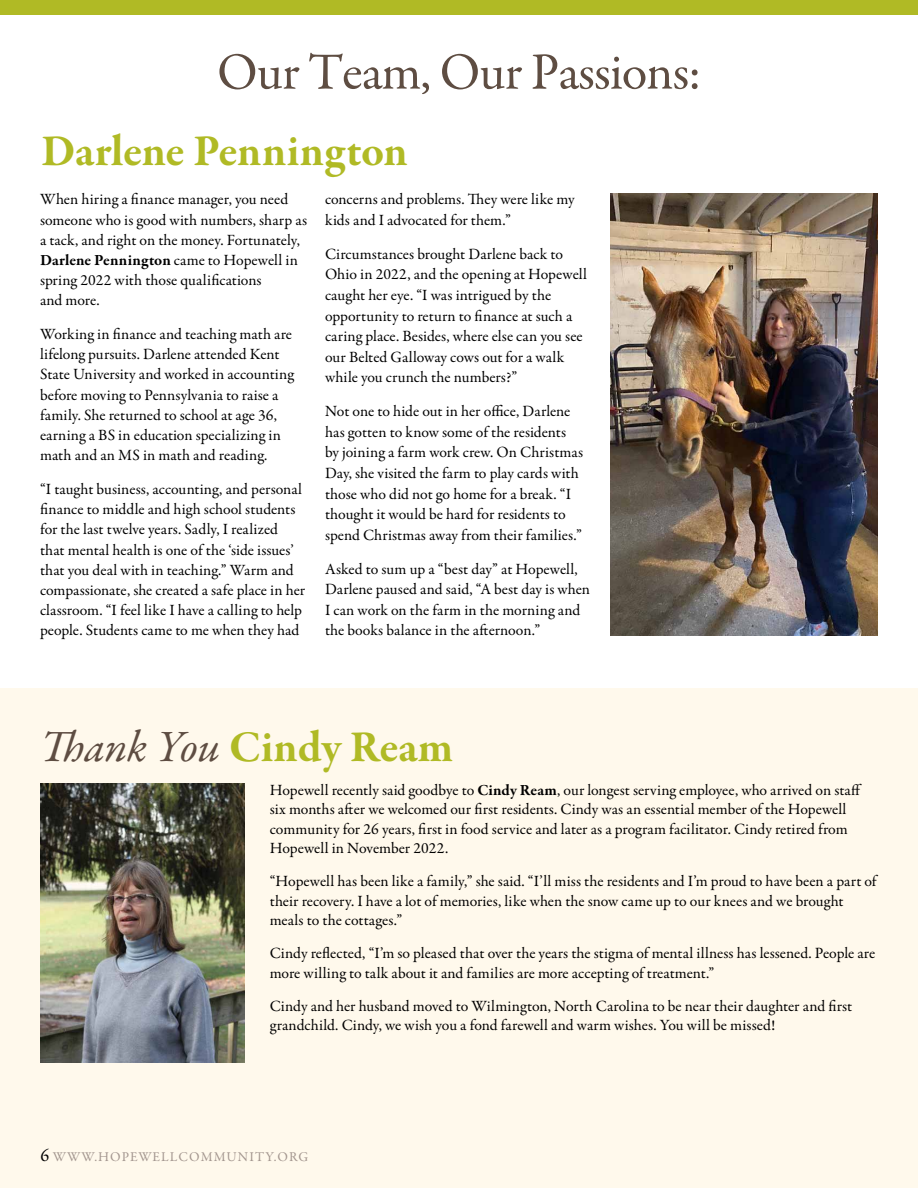
<style>
.page{position:relative;width:918px;height:1188px;background:#fff}
.page>*{position:absolute;margin:0;border:0;box-sizing:border-box;transform-origin:0 0}
.t1{font:52.5px "Garamond Premr Pro";letter-spacing:-.02em;color:#5e4d42}
.t2{font:700 45px "Garamond Premr Pro";color:#b0ba25}
.t3{font:15.75px/20.2px "Garamond Premr Pro";letter-spacing:.01em;color:#000}
.t4{font:15.75px/19.5px "Garamond Premr Pro";letter-spacing:-.01em;color:#000}
.t5{font:13.5px "Garamond Premr Pro";letter-spacing:.075em;color:#a3968f}
.s1{font-weight:700}
.s2{font-weight:400;font-style:italic;color:#5e4d42}
.s3{font-size:18px;color:#000}
</style>
<div class="page">
<div style="left:0;top:0;width:918px;height:14px;background:#b0ba25"></div>
<img style="left:611px;top:193px;width:267px;height:442px">
<div style="left:0;top:688px;width:918px;height:500px;background:#fff9ec"></div>
<img style="left:41px;top:783px;width:204px;height:280px">
<h1 class="t1" style="left:217px;top:40px;width:486px">Our Team, Our Passions:</h1>
<h2 class="t2" style="left:41px;top:123px;width:368px">Darlene Pennington</h2>
<p class="t3" style="left:40px;top:190px;width:269px">When hiring a finance manager, you need someone who is good with numbers, sharp as a tack, and right on the money. Fortunately, <span class="s1">Darlene Pennington</span> came to Hopewell in spring 2022 with those qualifications<br>and more.</p>
<p class="t3" style="left:40px;top:324px;width:256px">Working in finance and teaching math are lifelong pursuits. Darlene attended Kent State University and worked in accounting before moving to Pennsylvania to raise a family. She returned to school at age 36, earning a BS in education specializing in math and an MS in math and reading.</p>
<p class="t3" style="left:40px;top:479px;width:267px">“I taught business, accounting, and personal finance to middle and high school students for the last twelve years. Sadly, I realized that mental health is one of the ‘side issues’ that you deal with in teaching.” Warm and compassionate, she created a safe place in her classroom. “I feel like I have a calling to help people. Students came to me when they had</p>
<p class="t3" style="left:325px;top:189px;width:251px">concerns and problems. They were like my kids and I advocated for them.”</p>
<p class="t3" style="left:325px;top:244px;width:263px">Circumstances brought Darlene back to Ohio in 2022, and the opening at Hopewell caught her eye. “I was intrigued by the opportunity to return to finance at such a caring place. Besides, where else can you see our Belted Galloway cows out for a walk while you crunch the numbers?”</p>
<p class="t3" style="left:325px;top:401px;width:260px">Not one to hide out in her office, Darlene has gotten to know some of the residents by joining a farm work crew. On Christmas Day, she visited the farm to play cards with those who did not go home for a break. “I thought it would be hard for residents to spend Christmas away from their families.”</p>
<p class="t3" style="left:325px;top:559px;width:267px">Asked to sum up a “best day” at Hopewell, Darlene paused and said, “A best day is when I can work on the farm in the morning and the books balance in the afternoon.”</p>
<h2 class="t2" style="left:40px;top:719px;width:415px"><span class="s2">Thank You</span> Cindy Ream</h2>
<p class="t3" style="left:270px;top:780px;width:594px;line-height:19.5px">Hopewell recently said goodbye to <span class="s1">Cindy Ream</span>, our longest serving employee, who arrived on staff six months after we welcomed our first residents. Cindy was an essential member of the Hopewell community for 26 years, first in food service and later as a program facilitator. Cindy retired from Hopewell in November 2022.</p>
<p class="t3" style="left:270px;top:872px;width:610px;line-height:19.5px">“Hopewell has been like a family,” she said. “I’ll miss the residents and I’m proud to have been a part of their recovery. I have a lot of memories, like when the snow came up to our knees and we brought meals to the cottages.”</p>
<p class="t3" style="left:270px;top:944px;width:607px;line-height:19.5px">Cindy reflected, “I’m so pleased that over the years the stigma of mental illness has lessened. People are more willing to talk about it and families are more accepting of treatment.”</p>
<p class="t4" style="left:270px;top:996px;width:584px">Cindy and her husband moved to Wilmington, North Carolina to be near their daughter and first grandchild. Cindy, we wish you a fond farewell and warm wishes. You will be missed!</p>
<p class="t5" style="left:40px;top:1148px;width:269px"><span class="s3">6</span> WWW.HOPEWELLCOMMUNITY.ORG</p>
</div>
